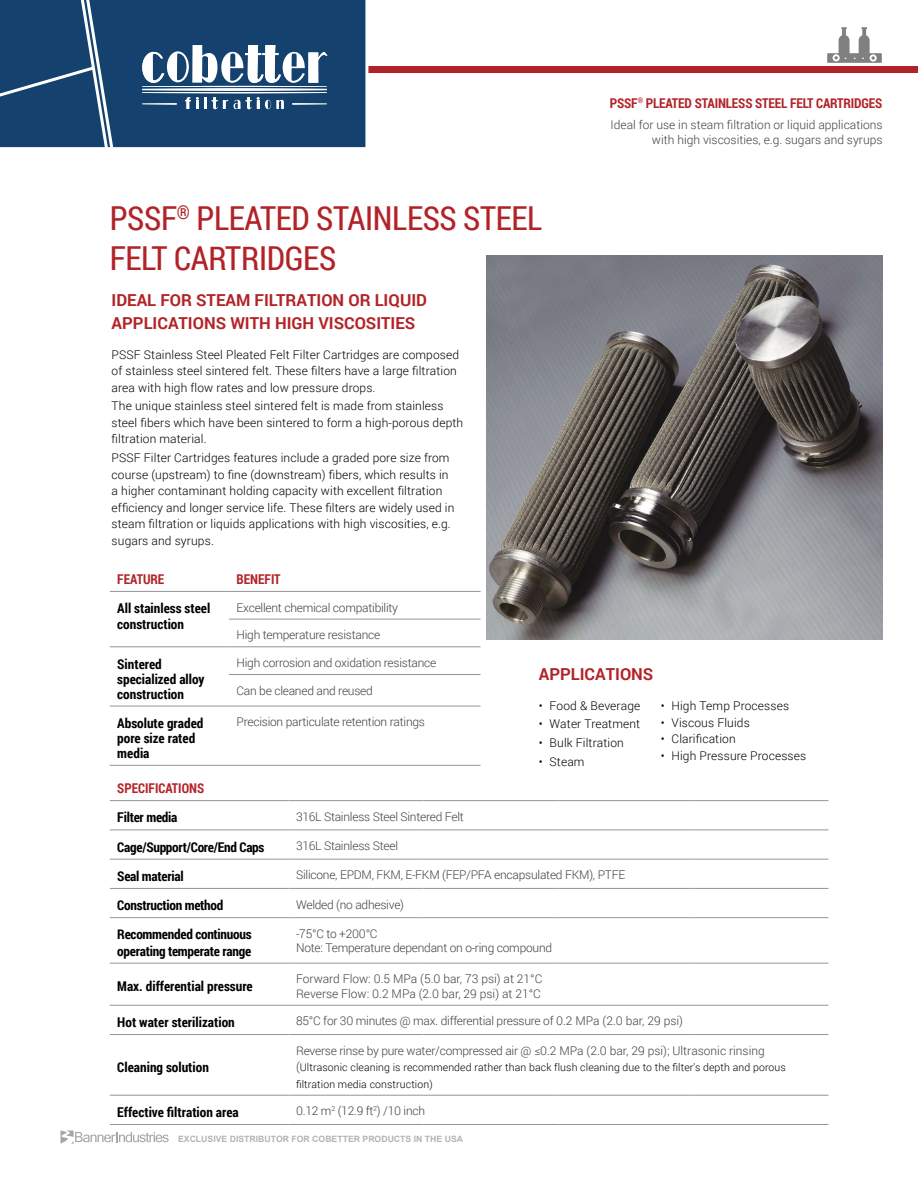
<style>
.page{position:relative;width:918px;height:1188px;background:#fff}
.page>*{position:absolute;margin:0;border:0;box-sizing:border-box;transform-origin:0 0}
.t1{font:33px/39.6px "Roboto Condensed";letter-spacing:-.01em;color:#b22327}
.t2{font:700 16.5px/22.5px "Roboto";color:#b22327}
.t3{font:700 13.5px/15px "Roboto Condensed";color:#000}
.t4{font:700 13.5px/16.2px "Roboto Condensed";letter-spacing:-.02em;color:#000}
.t5{font:700 13.5px "Roboto Condensed";letter-spacing:-.01em;color:#b22327}
.t6{font:300 12px/16.5px "Roboto";letter-spacing:.01em;color:#000}
.t7{font:300 12px/14.4px "Roboto";letter-spacing:-.02em;color:#414042}
.t8{font:300 12px/14.4px "Roboto";color:#414042;text-align:right}
.t9{font:300 10.5px/16.5px "Roboto";letter-spacing:.01em;color:#000}
.t10{font:700 8.7px "Arial";color:#b1b4b6}
.s1{font-size:12px;color:#414042}
</style>
<div class="page">
<div style="left:330px;top:66px;width:588px;height:7px;background:#b22327"></div>
<div style="left:119px;top:0;width:249px;height:148px;background:#14416d"></div>
<svg style="left:0;top:0;width:119px;height:148px;background:#254e77"></svg>
<svg style="left:142px;top:45px;width:186px;height:65px"></svg>
<svg style="left:60px;top:1131px;width:109px;height:13px"></svg>
<div style="left:827px;top:53px;width:55px;height:10px;background:#808080"></div>
<div style="left:833px;top:54px;width:7px;height:7px;background:#fff;border-radius:50%"></div>
<svg style="left:870px;top:54px;width:7px;height:8px"></svg>
<svg style="left:834px;top:27px;width:41px;height:33px"></svg>
<hr style="left:110px;top:591px;width:119px;height:1px;background:#939598">
<hr style="left:229px;top:591px;width:252px;height:1px;background:#939598">
<hr style="left:110px;top:646px;width:119px;height:1px;background:#939598">
<hr style="left:229px;top:646px;width:252px;height:1px;background:#939598">
<hr style="left:229px;top:674px;width:252px;height:1px;background:#939598">
<hr style="left:110px;top:706px;width:119px;height:1px;background:#939598">
<hr style="left:229px;top:706px;width:252px;height:1px;background:#939598">
<hr style="left:110px;top:765px;width:119px;height:1px;background:#939598">
<hr style="left:229px;top:765px;width:252px;height:1px;background:#939598">
<hr style="left:229px;top:619px;width:252px;height:1px;background:#939598">
<img style="left:487px;top:255px;width:396px;height:384px">
<hr style="left:110px;top:963px;width:179px;height:1px;background:#939598">
<hr style="left:289px;top:963px;width:135px;height:1px;background:#939598">
<hr style="left:424px;top:963px;width:135px;height:1px;background:#939598">
<hr style="left:559px;top:963px;width:135px;height:1px;background:#939598">
<hr style="left:694px;top:963px;width:135px;height:1px;background:#939598">
<hr style="left:110px;top:800px;width:179px;height:1px;background:#939598">
<hr style="left:289px;top:800px;width:135px;height:1px;background:#939598">
<hr style="left:424px;top:800px;width:135px;height:1px;background:#939598">
<hr style="left:559px;top:800px;width:135px;height:1px;background:#939598">
<hr style="left:694px;top:800px;width:135px;height:1px;background:#939598">
<hr style="left:110px;top:830px;width:179px;height:1px;background:#939598">
<hr style="left:289px;top:830px;width:135px;height:1px;background:#939598">
<hr style="left:424px;top:830px;width:135px;height:1px;background:#939598">
<hr style="left:559px;top:830px;width:135px;height:1px;background:#939598">
<hr style="left:694px;top:830px;width:135px;height:1px;background:#939598">
<hr style="left:110px;top:859px;width:179px;height:1px;background:#939598">
<hr style="left:289px;top:859px;width:135px;height:1px;background:#939598">
<hr style="left:424px;top:859px;width:135px;height:1px;background:#939598">
<hr style="left:559px;top:859px;width:135px;height:1px;background:#939598">
<hr style="left:694px;top:859px;width:135px;height:1px;background:#939598">
<hr style="left:110px;top:888px;width:179px;height:1px;background:#939598">
<hr style="left:289px;top:888px;width:135px;height:1px;background:#939598">
<hr style="left:424px;top:888px;width:135px;height:1px;background:#939598">
<hr style="left:559px;top:888px;width:135px;height:1px;background:#939598">
<hr style="left:694px;top:888px;width:135px;height:1px;background:#939598">
<hr style="left:110px;top:917px;width:179px;height:1px;background:#939598">
<hr style="left:289px;top:917px;width:135px;height:1px;background:#939598">
<hr style="left:424px;top:917px;width:135px;height:1px;background:#939598">
<hr style="left:559px;top:917px;width:135px;height:1px;background:#939598">
<hr style="left:694px;top:917px;width:135px;height:1px;background:#939598">
<hr style="left:110px;top:1005px;width:179px;height:1px;background:#939598">
<hr style="left:289px;top:1005px;width:135px;height:1px;background:#939598">
<hr style="left:424px;top:1005px;width:135px;height:1px;background:#939598">
<hr style="left:559px;top:1005px;width:135px;height:1px;background:#939598">
<hr style="left:694px;top:1005px;width:135px;height:1px;background:#939598">
<hr style="left:110px;top:1034px;width:179px;height:1px;background:#939598">
<hr style="left:289px;top:1034px;width:135px;height:1px;background:#939598">
<hr style="left:424px;top:1034px;width:135px;height:1px;background:#939598">
<hr style="left:559px;top:1034px;width:135px;height:1px;background:#939598">
<hr style="left:694px;top:1034px;width:135px;height:1px;background:#939598">
<hr style="left:110px;top:1095px;width:179px;height:1px;background:#939598">
<hr style="left:289px;top:1095px;width:135px;height:1px;background:#939598">
<hr style="left:424px;top:1095px;width:135px;height:1px;background:#939598">
<hr style="left:559px;top:1095px;width:135px;height:1px;background:#939598">
<hr style="left:694px;top:1095px;width:135px;height:1px;background:#939598">
<hr style="left:110px;top:1124px;width:179px;height:1px;background:#939598">
<hr style="left:289px;top:1124px;width:135px;height:1px;background:#939598">
<hr style="left:424px;top:1124px;width:135px;height:1px;background:#939598">
<hr style="left:559px;top:1124px;width:135px;height:1px;background:#939598">
<hr style="left:694px;top:1124px;width:135px;height:1px;background:#939598">
<p class="t5" style="left:610px;top:93px;width:274px">PSSF<sup>®</sup> PLEATED STAINLESS STEEL FELT CARTRIDGES</p>
<h1 class="t1" style="left:110px;top:198px;width:434px">PSSF<sup>®</sup> PLEATED STAINLESS STEEL<br>FELT CARTRIDGES</h1>
<h2 class="t2" style="left:112px;top:288px;width:317px">IDEAL FOR STEAM FILTRATION OR LIQUID<br>APPLICATIONS WITH HIGH VISCOSITIES</h2>
<p class="t6" style="left:112px;top:346px;width:349px">PSSF Stainless Steel Pleated Felt Filter Cartridges are composed of stainless steel sintered felt. These filters have a large filtration area with high flow rates and low pressure drops.</p>
<p class="t6" style="left:112px;top:397px;width:353px">The unique stainless steel sintered felt is made from stainless steel fibers which have been sintered to form a high-porous depth filtration material.</p>
<p class="t6" style="left:112px;top:449px;width:344px">PSSF Filter Cartridges features include a graded pore size from course (upstream) to fine (downstream) fibers, which results in a higher contaminant holding capacity with excellent filtration efficiency and longer service life. These filters are widely used in steam filtration or liquids applications with high viscosities, e.g. sugars and syrups.</p>
<p class="t8" style="left:611px;top:117px;width:273px">Ideal for use in steam filtration or liquid applications with high viscosities, e.g. sugars and syrups</p>
<p class="t5" style="left:117px;top:570px;width:49px">FEATURE</p>
<p class="t5" style="left:237px;top:570px;width:46px">BENEFIT</p>
<p class="t3" style="left:117px;top:600px;width:95px;line-height:16.2px">All stainless steel construction</p>
<p class="t7" style="left:237px;top:600px;width:163px">Excellent chemical compatibility</p>
<p class="t7" style="left:237px;top:627px;width:145px">High temperature resistance</p>
<p class="t3" style="left:117px;top:656px;width:89px">Sintered specialized alloy construction</p>
<p class="t7" style="left:237px;top:655px;width:201px">High corrosion and oxidation resistance</p>
<p class="t7" style="left:237px;top:683px;width:138px">Can be cleaned and reused</p>
<p class="t3" style="left:117px;top:715px;width:88px">Absolute graded pore size rated media</p>
<p class="t7" style="left:237px;top:714px;width:190px">Precision particulate retention ratings</p>
<h2 class="t2" style="left:539px;top:662px;width:116px">APPLICATIONS</h2>
<p class="t6" style="left:539px;top:697px;width:103px">• Food &amp; Beverage</p>
<p class="t6" style="left:539px;top:716px;width:103px">• Water Treatment</p>
<p class="t6" style="left:539px;top:734px;width:87px">• Bulk Filtration</p>
<p class="t6" style="left:539px;top:753px;width:47px">• Steam</p>
<p class="t6" style="left:661px;top:697px;width:130px">• High Temp Processes</p>
<p class="t6" style="left:661px;top:714px;width:91px">• Viscous Fluids</p>
<p class="t6" style="left:661px;top:730px;width:76px">• Clarification</p>
<p class="t6" style="left:661px;top:747px;width:147px">• High Pressure Processes</p>
<p class="t5" style="left:117px;top:779px;width:88px">SPECIFICATIONS</p>
<p class="t4" style="left:117px;top:809px;width:62px">Filter media</p>
<p class="t7" style="left:296px;top:809px;width:169px">316L Stainless Steel Sintered Felt</p>
<p class="t4" style="left:117px;top:838px;width:149px">Cage/Support/Core/End Caps</p>
<p class="t7" style="left:296px;top:838px;width:103px">316L Stainless Steel</p>
<p class="t4" style="left:117px;top:867px;width:68px">Seal material</p>
<p class="t7" style="left:296px;top:867px;width:331px">Silicone, EPDM, FKM, E-FKM (FEP/PFA encapsulated FKM), PTFE</p>
<p class="t4" style="left:117px;top:897px;width:108px">Construction method</p>
<p class="t7" style="left:296px;top:897px;width:110px">Welded (no adhesive)</p>
<p class="t4" style="left:117px;top:926px;width:136px">Recommended continuous operating temperate range</p>
<p class="t7" style="left:296px;top:926px;width:258px">-75°C to +200°C<br>Note: Temperature dependant on o-ring compound</p>
<p class="t3" style="left:117px;top:978px;width:137px">Max. differential pressure</p>
<p class="t8" style="left:296px;top:971px;width:248px;text-align:left">Forward Flow: 0.5 MPa (5.0 bar, 73 psi) at 21°C<br>Reverse Flow: 0.2 MPa (2.0 bar, 29 psi) at 21°C</p>
<p class="t3" style="left:117px;top:1014px;width:119px">Hot water sterilization</p>
<p class="t7" style="left:296px;top:1014px;width:389px">85°C for 30 minutes @ max. differential pressure of 0.2 MPa (2.0 bar, 29 psi)</p>
<p class="t3" style="left:117px;top:1059px;width:93px">Cleaning solution</p>
<p class="t7" style="left:296px;top:1043px;width:470px">Reverse rinse by pure water/compressed air @ ≤0.2 MPa (2.0 bar, 29 psi); Ultrasonic rinsing</p>
<p class="t9" style="left:296px;top:1059px;width:491px"><span class="s1">(</span>Ultrasonic cleaning is recommended rather than back flush cleaning due to the filter's depth and porous filtration media construction)</p>
<p class="t3" style="left:117px;top:1104px;width:123px">Effective filtration area</p>
<p class="t7" style="left:296px;top:1103px;width:131px">0.12 m<sup>2</sup> (12.9 ft<sup>2</sup>) /10 inch</p>
<p class="t10" style="left:178px;top:1133px;width:287px">EXCLUSIVE DISTRIBUTOR FOR COBETTER PRODUCTS IN THE USA</p>
</div>
